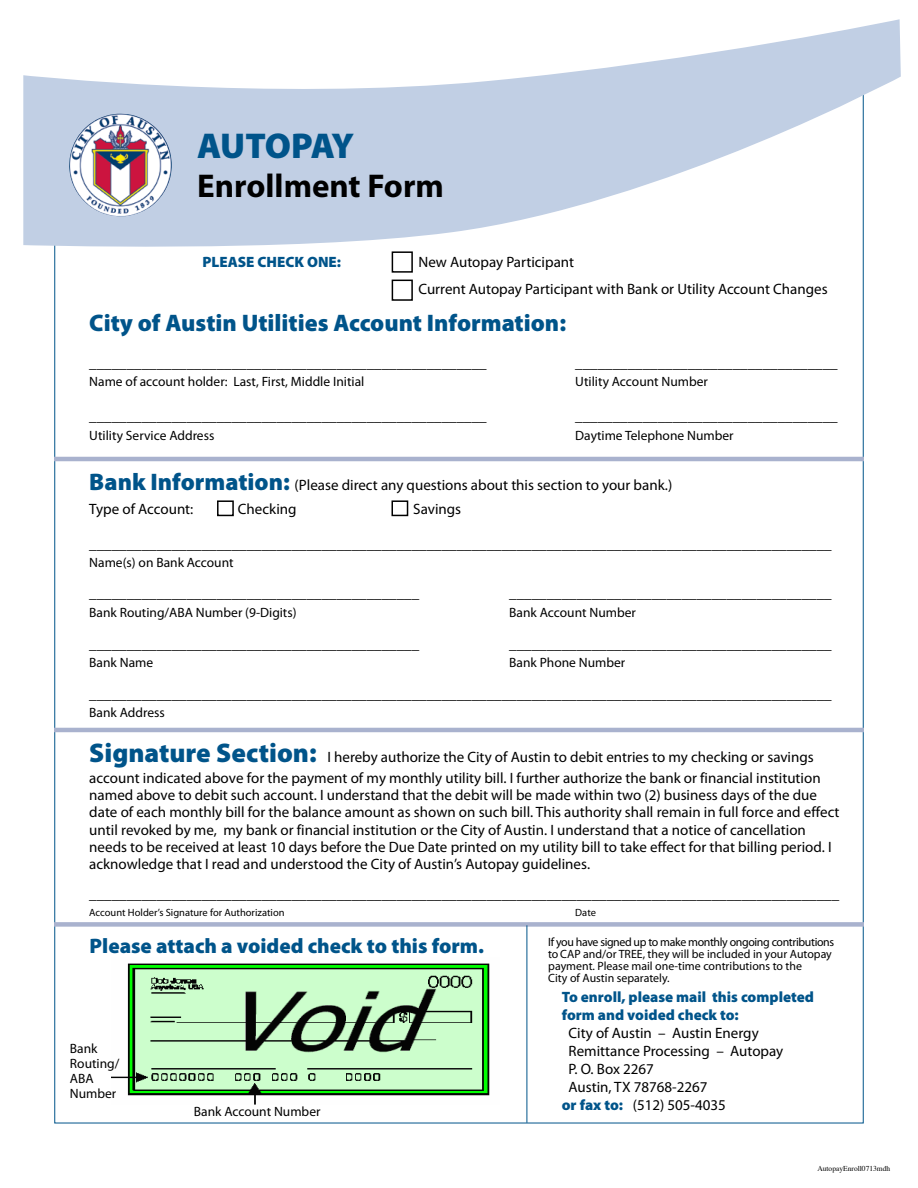
<style>
.page{position:relative;width:918px;height:1188px;background:#fff}
.page>*{position:absolute;margin:0;border:0;box-sizing:border-box;transform-origin:0 0}
.t1{font:900 36px "Myriad Pro";letter-spacing:-.035em;color:#00548a}
.t2{font:700 33px "Myriad Pro";color:#000}
.t3{font:900 24px "Myriad Pro";color:#00548a}
.t4{font:900 21px "Myriad Pro";color:#00548a}
.t5{font:15px/17.2px "Myriad Pro";color:#000}
.t6{font:900 15px "Myriad Pro";color:#00548a}
.t7{font:13.5px/15px "Myriad Pro";color:#000}
.t8{font:12px/12px "Myriad Pro";color:#000}
.t9{font:10.5px "Myriad Pro";color:#000}
.t10{font:7.5px "Times";color:#000}
.s1{font-weight:900;font-size:24px;color:#00548a}
.s2{font-weight:900;font-size:27px;color:#00548a}
.s3{font-weight:900;color:#00548a}
</style>
<div class="page">
<svg style="left:23px;top:19px;width:878px;height:234px;fill:#c1cfe4"></svg>
<img style="left:68px;top:114px;width:106px;height:102px">
<div style="left:392px;top:251px;width:21px;height:22px;border:2px solid #000"></div>
<div style="left:392px;top:280px;width:21px;height:21px;border:2px solid #000"></div>
<img style="left:111px;top:963px;width:379px;height:141px">
<hr style="left:54px;top:457px;width:810px;height:4px;background:#a9b2ce">
<hr style="left:54px;top:728px;width:810px;height:4px;background:#a9b2ce">
<div style="left:54px;top:922px;width:810px;height:5px;background:#a9b2ce"></div>
<div style="left:217px;top:500px;width:17px;height:16px;border:2px solid #000"></div>
<div style="left:392px;top:500px;width:16px;height:16px;border:2px solid #000"></div>
<hr style="left:527px;top:925px;width:1px;height:198px;background:#00548a">
<p class="t1" style="left:197px;top:122px;width:158px">AUTOPAY</p>
<p class="t2" style="left:197px;top:165px;width:248px">Enrollment Form</p>
<p class="t6" style="left:203px;top:252px;width:140px">PLEASE CHECK ONE:</p>
<p class="t5" style="left:418px;top:253px;width:157px">New Autopay Participant</p>
<p class="t5" style="left:418px;top:280px;width:411px">Current Autopay Participant with Bank or Utility Account Changes</p>
<p class="t3" style="left:89px;top:306px;width:478px">City of Austin Utilities Account Information:</p>
<p class="t5" style="left:89px;top:354px;width:399px">_____________________________________________________</p>
<p class="t5" style="left:575px;top:354px;width:264px">___________________________________</p>
<p class="t7" style="left:89px;top:374px;width:277px">Name of account holder: Last, First, Middle Initial</p>
<p class="t7" style="left:575px;top:374px;width:134px">Utility Account Number</p>
<p class="t5" style="left:89px;top:407px;width:399px">_____________________________________________________</p>
<p class="t5" style="left:575px;top:407px;width:264px">___________________________________</p>
<p class="t7" style="left:89px;top:428px;width:127px">Utility Service Address</p>
<p class="t7" style="left:575px;top:428px;width:160px">Daytime Telephone Number</p>
<p class="t5" style="left:89px;top:477px;width:585px"><span class="s1">Bank Information:</span> (Please direct any questions about this section to your bank.)</p>
<p class="t5" style="left:89px;top:501px;width:106px">Type of Account:</p>
<p class="t5" style="left:238px;top:501px;width:60px">Checking</p>
<p class="t5" style="left:413px;top:501px;width:49px">Savings</p>
<p class="t5" style="left:89px;top:535px;width:744px">___________________________________________________________________________________________________</p>
<p class="t7" style="left:89px;top:555px;width:146px">Name(s) on Bank Account</p>
<p class="t5" style="left:89px;top:585px;width:332px">____________________________________________</p>
<p class="t5" style="left:509px;top:585px;width:324px">___________________________________________</p>
<p class="t7" style="left:89px;top:605px;width:209px">Bank Routing/ABA Number (9-Digits)</p>
<p class="t7" style="left:509px;top:605px;width:128px">Bank Account Number</p>
<p class="t5" style="left:89px;top:635px;width:332px">____________________________________________</p>
<p class="t5" style="left:509px;top:635px;width:324px">___________________________________________</p>
<p class="t7" style="left:89px;top:655px;width:65px">Bank Name</p>
<p class="t7" style="left:509px;top:655px;width:118px">Bank Phone Number</p>
<p class="t5" style="left:89px;top:685px;width:744px">___________________________________________________________________________________________________</p>
<p class="t7" style="left:89px;top:704px;width:77px">Bank Address</p>
<p class="t5" style="left:89px;top:746px;width:733px;line-height:21.3px"><span class="s2">Signature Section:</span> I hereby authorize the City of Austin to debit entries to my checking or savings account indicated above for the payment of my monthly utility bill. I further authorize the bank or financial institution</p>
<p class="t5" style="left:89px;top:786px;width:752px">named above to debit such account. I understand that the debit will be made within two (2) business days of the due date of each monthly bill for the balance amount as shown on such bill. This authority shall remain in full force and effect until revoked by me, my bank or financial institution or the City of Austin. I understand that a notice of cancellation needs to be received at least 10 days before the Due Date printed on my utility bill to take effect for that billing period. I acknowledge that I read and understood the City of Austin’s Autopay guidelines.</p>
<p class="t5" style="left:89px;top:885px;width:752px">____________________________________________________________________________________________________</p>
<p class="t9" style="left:89px;top:906px;width:197px">Account Holder’s Signature for Authorization</p>
<p class="t9" style="left:575px;top:906px;width:22px">Date</p>
<p class="t8" style="left:548px;top:936px;width:287px">If you have signed up to make monthly ongoing contributions to CAP and/or TREE, they will be included in your Autopay payment. Please mail one-time contributions to the<br>City of Austin separately.</p>
<p class="t6" style="left:562px;top:987px;width:254px">To enroll, please mail this completed</p>
<p class="t6" style="left:562px;top:1005px;width:179px">form and voided check to:</p>
<p class="t5" style="left:569px;top:1023px;width:216px;line-height:18px">City of Austin – Austin Energy<br>Remittance Processing – Autopay</p>
<p class="t5" style="left:569px;top:1060px;width:87px">P. O. Box 2267</p>
<p class="t5" style="left:569px;top:1078px;width:141px">Austin, TX 78768-2267</p>
<p class="t5" style="left:562px;top:1096px;width:166px"><span class="s3">or fax to:</span> (512) 505-4035</p>
<p class="t4" style="left:90px;top:932px;width:396px">Please attach a voided check to this form.</p>
<p class="t7" style="left:70px;top:1041px;width:51px">Bank<br>Routing/</p>
<p class="t7" style="left:70px;top:1071px;width:25px">ABA</p>
<p class="t7" style="left:70px;top:1086px;width:48px">Number</p>
<p class="t7" style="left:194px;top:1104px;width:128px">Bank Account Number</p>
<p class="t10" style="left:817px;top:1164px;width:74px">AutopayEnroll0713mdh</p>
</div>
